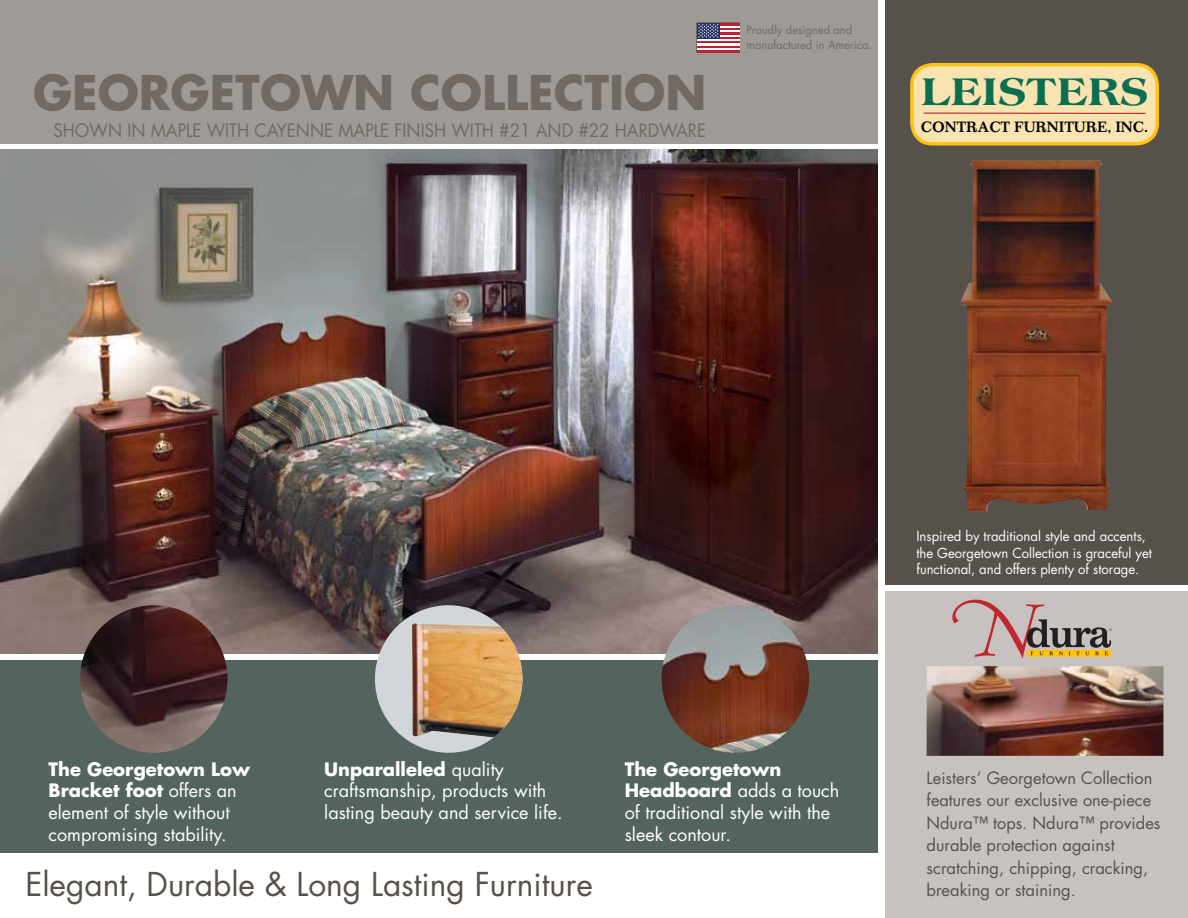
<style>
.page{position:relative;width:1188px;height:918px;background:#fff}
.page>*{position:absolute;margin:0;border:0;box-sizing:border-box;transform-origin:0 0}
.t1{font:700 46.5px "Futura";color:#716a64}
.t2{font:800 41.4px "Americana";color:#0c6e50}
.t3{font:31.95px "Futura";color:#56514a}
.t4{font:18px/21.6px "Futura";color:#fff}
.t5{font:18px "Futura";color:#716a64;scale:.94 1}
.t6{font:16.5px/22.5px "Futura";color:#56514a}
.t7{font:700 14.4px "Impressum";color:#000}
.t8{font:13.5px/16.5px "Futura";color:#fff}
.t9{font:11.4px/15.5px "Futura";color:#716a64}
.s1{font-weight:700}
</style>
<div class="page">
<div style="left:0;top:0;width:878px;height:146px;background:#a09a96"></div>
<div style="left:0;top:144px;width:1188px;height:6px;background:#fff"></div>
<div style="left:885px;top:0;width:303px;height:585px;background:#56514a"></div>
<img style="left:0;top:150px;width:878px;height:504px">
<div style="left:912px;top:65px;width:245px;height:79px;background:#f9e3b1;border-radius:21px"></div>
<div style="left:910px;top:63px;width:249px;height:82px;border:3px solid #ffc211;border-radius:21px"></div>
<hr style="left:924px;top:113px;width:222px;height:1px;background:#bf272e">
<div style="left:0;top:660px;width:878px;height:192px;background:#53645f"></div>
<div style="left:885px;top:592px;width:303px;height:326px;background:#c7c2c0"></div>
<svg style="left:952px;top:600px;width:160px;height:59px"></svg>
<img style="left:927px;top:666px;width:236px;height:90px">
<svg style="left:697px;top:23px;width:43px;height:29px"></svg>
<img style="left:960px;top:160px;width:152px;height:351px">
<img style="left:80px;top:605px;width:148px;height:148px;border-radius:74px">
<div style="left:375px;top:605px;width:147px;height:148px;background:#d1d6da;border-radius:50%"></div>
<img style="left:412px;top:623px;width:110px;height:114px">
<img style="left:662px;top:605px;width:147px;height:148px;border-radius:74px">
<h1 class="t1" style="left:33px;top:60px;width:675px">GEORGETOWN COLLECTION</h1>
<p class="t5" style="left:53px;top:118px;width:696px">SHOWN IN MAPLE WITH CAYENNE MAPLE FINISH WITH #21 AND #22 HARDWARE</p>
<p class="t9" style="left:747px;top:22px;width:127px">Proudly designed and manufactured in America.</p>
<h2 class="t2" style="left:921px;top:67px;width:228px">LEISTERS</h2>
<p class="t7" style="left:921px;top:118px;width:229px">CONTRACT FURNITURE, INC.</p>
<p class="t4" style="left:49px;top:758px;width:203px"><span class="s1">The Georgetown Low<br>Bracket foot</span> offers an element of style without compromising stability.</p>
<p class="t4" style="left:324px;top:758px;width:240px"><span class="s1">Unparalleled</span> quality craftsmanship, products with lasting beauty and service life.</p>
<p class="t4" style="left:625px;top:758px;width:216px"><span class="s1">The Georgetown<br>Headboard</span> adds a touch of traditional style with the sleek contour.</p>
<h3 class="t3" style="left:26px;top:862px;width:569px">Elegant, Durable &amp; Long Lasting Furniture</h3>
<p class="t8" style="left:916px;top:528px;width:237px">Inspired by traditional style and accents, the Georgetown Collection is graceful yet functional, and offers plenty of storage.</p>
<p class="t6" style="left:927px;top:766px;width:235px">Leisters’ Georgetown Collection features our exclusive one-piece<br>Ndura™ tops. Ndura™ provides durable protection against scratching, chipping, cracking, breaking or staining.</p>
</div>
